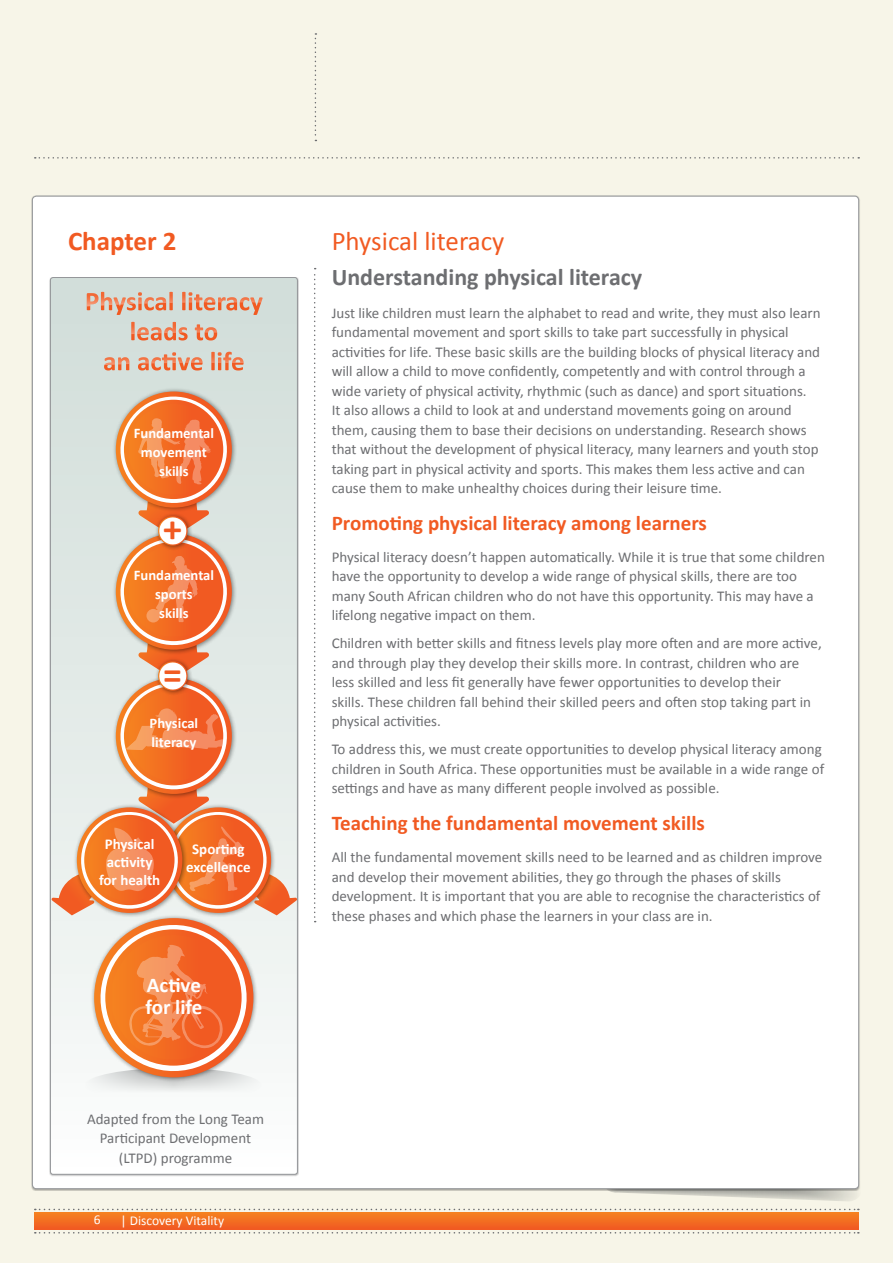
<style>
.page{position:relative;width:893px;height:1263px;background:#f7f5e8}
.page>*{position:absolute;margin:0;border:0;box-sizing:border-box;transform-origin:0 0}
.t1{font:700 37.8px "Calibri";color:#f15a22}
.t2{font:27px "Calibri";color:#f15a22}
.t3{font:700 27px "Calibri";color:#f15a22}
.t4{font:700 24px "Calibri";color:#6d6e71}
.t5{font:700 21px "Calibri";color:#f15a22}
.t6{font:700 21px/21.9px "Calibri";color:#fff}
.t7{font:15px/19.5px "Calibri";color:#6d6e71}
.t8{font:700 15px/18px "Calibri";color:#fff;text-align:center}
.t9{font:700 14.7px/19px "Calibri";color:#fff;text-align:center}
.t10{font:13.5px "Calibri";color:#fff}
</style>
<div class="page">
<svg style="left:35px;top:157px;width:824px;height:2px"></svg>
<svg style="left:315px;top:33px;width:1px;height:108px"></svg>
<svg style="left:35px;top:1232px;width:824px;height:1px"></svg>
<svg style="left:35px;top:1209px;width:824px;height:1px"></svg>
<svg style="left:34px;top:1212px;width:825px;height:17px;background:#f36e21"></svg>
<div style="left:32px;top:196px;width:827px;height:993px;background:#fff;border-radius:4px"></div>
<svg style="left:50px;top:279px;width:246px;height:895px"></svg>
<svg style="left:314px;top:268px;width:2px;height:654px"></svg>
<svg style="left:104px;top:352px;width:140px;height:18px;background:#dfb39e"></svg>
<svg style="left:131px;top:322px;width:86px;height:18px;background:#dfb09a"></svg>
<svg style="left:87px;top:292px;width:176px;height:23px;background:#dcb9a7"></svg>
<div style="left:112px;top:387px;width:125px;height:126px;background:#000;opacity:.45"></div>
<svg style="left:85px;top:1068px;width:176px;height:34px"></svg>
<svg style="left:52px;top:390px;width:245px;height:690px;background:#e9b99e"></svg>
<h2 class="t3" style="left:68px;top:224px;width:110px">Chapter 2</h2>
<p class="t9" style="left:134px;top:424px;width:82px">Fundamental movement skills</p>
<h1 class="t1" style="left:163px;top:505px;width:20px">+</h1>
<p class="t9" style="left:134px;top:566px;width:82px">Fundamental sports<br>skills</p>
<h1 class="t1" style="left:163px;top:650px;width:20px">=</h1>
<p class="t9" style="left:150px;top:713px;width:50px;text-align:left">Physical literacy</p>
<p class="t8" style="left:99px;top:835px;width:63px">Physical activity for health</p>
<p class="t8" style="left:186px;top:840px;width:66px">Sporting excellence</p>
<h3 class="t6" style="left:145px;top:974px;width:58px">Active for life</h3>
<p class="t7" style="left:87px;top:1109px;width:178px;text-align:center">Adapted from the Long Team<br>Participant Development (LTPD) programme</p>
<p class="t10" style="left:94px;top:1211px;width:8px">6</p>
<p class="t10" style="left:121px;top:1212px;width:105px">| Discovery Vitality</p>
<h2 class="t2" style="left:332px;top:224px;width:174px">Physical literacy</h2>
<h3 class="t4" style="left:332px;top:262px;width:312px">Understanding physical literacy</h3>
<p class="t7" style="left:332px;top:303px;width:490px">Just like children must learn the alphabet to read and write, they must also learn fundamental movement and sport skills to take part successfully in physical activities for life. These basic skills are the building blocks of physical literacy and will allow a child to move confidently, competently and with control through a wide variety of physical activity, rhythmic (such as dance) and sport situations.<br>It also allows a child to look at and understand movements going on around them, causing them to base their decisions on understanding. Research shows that without the development of physical literacy, many learners and youth stop taking part in physical activity and sports. This makes them less active and can cause them to make unhealthy choices during their leisure time.</p>
<h3 class="t5" style="left:332px;top:509px;width:377px">Promoting physical literacy among learners</h3>
<p class="t7" style="left:332px;top:547px;width:495px">Physical literacy doesn’t happen automatically. While it is true that some children have the opportunity to develop a wide range of physical skills, there are too many South African children who do not have this opportunity. This may have a lifelong negative impact on them.</p>
<p class="t7" style="left:332px;top:634px;width:492px">Children with better skills and fitness levels play more often and are more active, and through play they develop their skills more. In contrast, children who are less skilled and less fit generally have fewer opportunities to develop their<br>skills. These children fall behind their skilled peers and often stop taking part in physical activities.</p>
<p class="t7" style="left:332px;top:740px;width:494px">To address this, we must create opportunities to develop physical literacy among children in South Africa. These opportunities must be available in a wide range of settings and have as many different people involved as possible.</p>
<h3 class="t5" style="left:332px;top:809px;width:375px">Teaching the fundamental movement skills</h3>
<p class="t7" style="left:332px;top:847px;width:492px">All the fundamental movement skills need to be learned and as children improve and develop their movement abilities, they go through the phases of skills development. It is important that you are able to recognise the characteristics of these phases and which phase the learners in your class are in.</p>
</div>
